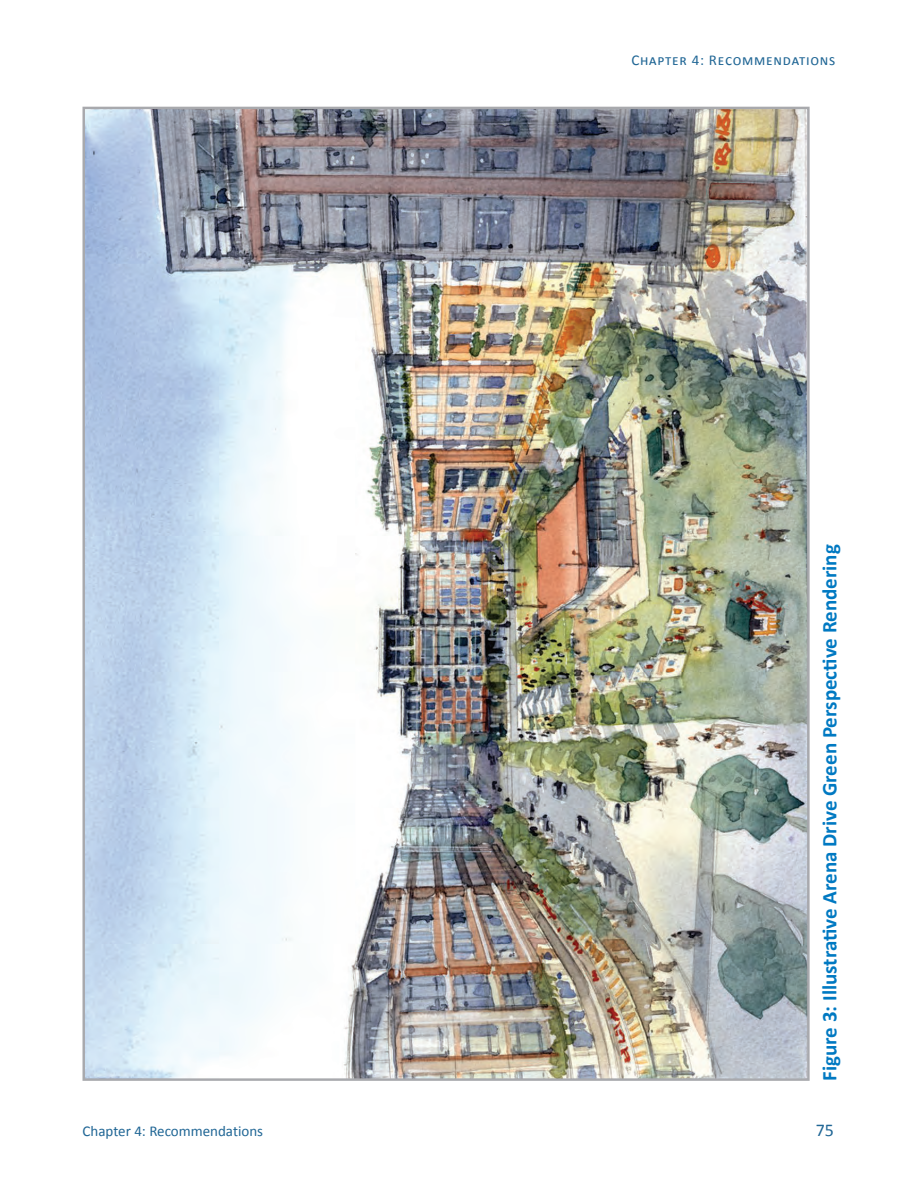
<style>
.page{position:relative;width:918px;height:1188px;background:#fff}
.page>*{position:absolute;margin:0;border:0;box-sizing:border-box;transform-origin:0 0}
.t1{font:700 21px "Calibri";color:#0079c2}
.t2{font:18px "Calibri";color:#206695}
.t3{font:15px "Calibri";letter-spacing:.05em;color:#206695}
</style>
<div class="page">
<img style="left:85px;top:110px;width:722px;height:968px">
<p class="t3" style="left:631px;top:51px;width:206px">Chapter 4: Recommendations</p>
<p class="t1" style="left:816px;top:1081px;width:538px;rotate:-90deg">Figure 3: Illustrative Arena Drive Green Perspective Rendering</p>
<p class="t3" style="left:82px;top:1121px;width:182px">Chapter 4: Recommendations</p>
<p class="t2" style="left:816px;top:1118px;width:20px">75</p>
</div>
